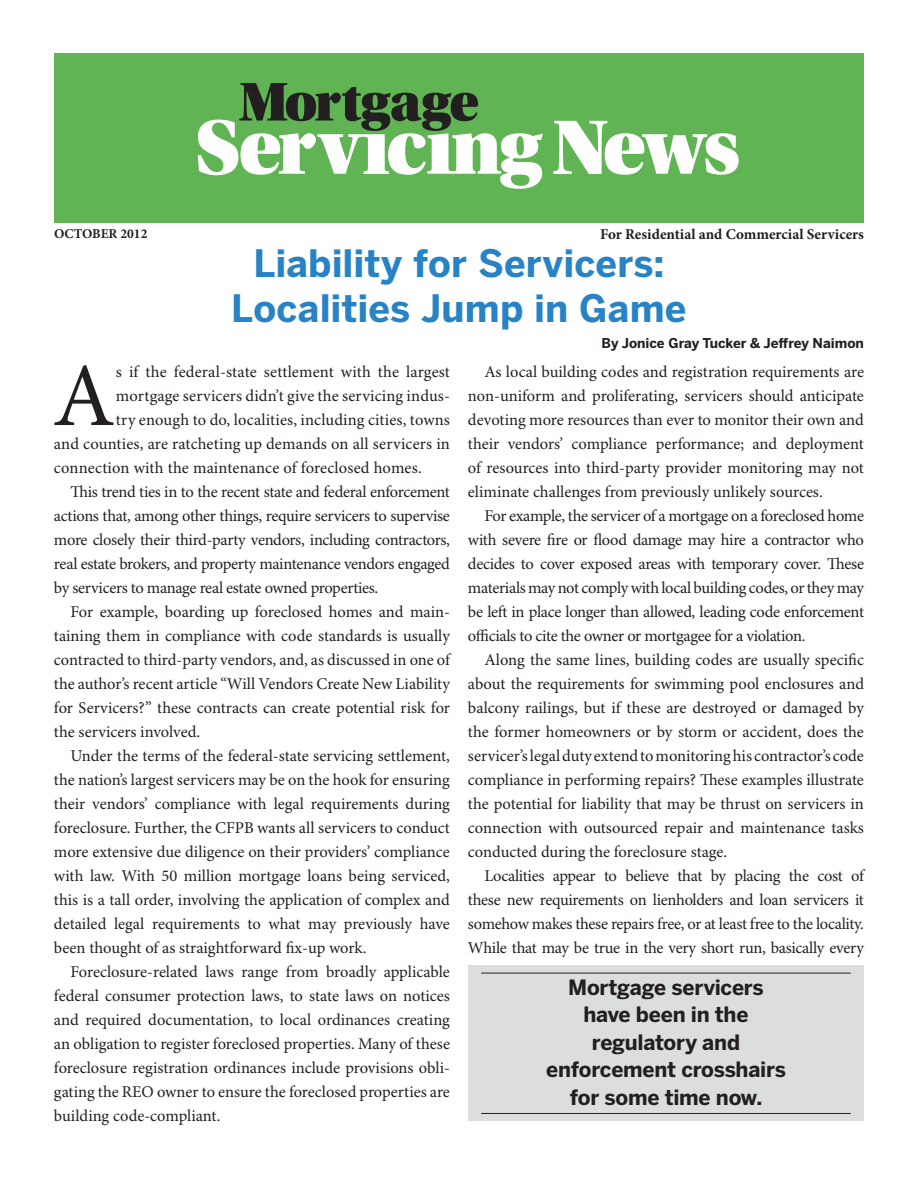
<style>
.page{position:relative;width:918px;height:1188px;background:#fff}
.page>*{position:absolute;margin:0;border:0;box-sizing:border-box;transform-origin:0 0}
.t1{font:90.3px "Minion Pro";color:#231f20}
.t2{font:700 37.5px/45px "Benton Sans";letter-spacing:.005em;color:#2783c5;text-align:center}
.t3{font:700 21px/27.5px "Benton Sans";letter-spacing:-.01em;color:#231f20;text-align:center}
.t4{font:16.5px/24px "Minion Pro";letter-spacing:-.005em;color:#231f20;text-align:justify}
.t5{font:16.5px "Minion Pro";letter-spacing:-.025em;color:#231f20}
.t6{font:700 15px "Minion Pro";color:#231f20}
.t7{font:700 13.5px "Benton Sans";color:#231f20}
.t8{font:700 13.5px "Minion Pro";color:#231f20}
</style>
<div class="page">
<div style="left:54px;top:53px;width:810px;height:170px;background:#60b454"></div>
<svg style="left:553px;top:121px;width:186px;height:54px"></svg>
<svg style="left:198px;top:83px;width:345px;height:106px"></svg>
<div style="left:468px;top:966px;width:396px;height:155px;background:#dcdddf"></div>
<hr style="left:481px;top:973px;width:370px;height:1px;background:#231f20">
<hr style="left:481px;top:1113px;width:370px;height:1px;background:#231f20">
<p class="t8" style="left:54px;top:224px;width:95px">OCTOBER 2012</p>
<p class="t6" style="left:600px;top:223px;width:265px">For Residential and Commercial Servicers</p>
<h2 class="t2" style="left:231px;top:241px;width:457px">Liability for Servicers:<br>Localities Jump in Game</h2>
<p class="t7" style="left:602px;top:336px;width:264px">By Jonice Gray Tucker &amp; Jeffrey Naimon</p>
<h1 class="t1" style="left:53px;top:342px;width:64px">A</h1>
<p class="t4" style="left:116px;top:360px;width:336px">s if the federal-state settlement with the largest</p>
<p class="t4" style="left:116px;top:384px;width:336px">mortgage servicers didn’t give the servicing indus-</p>
<p class="t4" style="left:116px;top:408px;width:336px">try enough to do, localities, including cities, towns</p>
<p class="t4" style="left:54px;top:432px;width:397px">and counties, are ratcheting up demands on all servicers in</p>
<p class="t4" style="left:54px;top:456px;width:369px">connection with the maintenance of foreclosed homes.</p>
<p class="t4" style="left:70px;top:480px;width:381px">This trend ties in to the recent state and federal enforcement</p>
<p class="t4" style="left:54px;top:504px;width:397px">actions that, among other things, require servicers to supervise</p>
<p class="t4" style="left:54px;top:528px;width:398px">more closely their third-party vendors, including contractors,</p>
<p class="t5" style="left:54px;top:554px;width:397px">real estate brokers, and property maintenance vendors engaged</p>
<p class="t4" style="left:54px;top:577px;width:326px">by servicers to manage real estate owned properties.</p>
<p class="t4" style="left:70px;top:601px;width:381px">For example, boarding up foreclosed homes and main-</p>
<p class="t4" style="left:54px;top:625px;width:397px">taining them in compliance with code standards is usually</p>
<p class="t4" style="left:54px;top:649px;width:397px">contracted to third-party vendors, and, as discussed in one of</p>
<p class="t4" style="left:54px;top:673px;width:397px">the author’s recent article “Will Vendors Create New Liability</p>
<p class="t4" style="left:54px;top:697px;width:398px">for Servicers?” these contracts can create potential risk for</p>
<p class="t4" style="left:54px;top:721px;width:148px">the servicers involved.</p>
<p class="t4" style="left:70px;top:745px;width:381px">Under the terms of the federal-state servicing settlement,</p>
<p class="t4" style="left:54px;top:769px;width:397px">the nation’s largest servicers may be on the hook for ensuring</p>
<p class="t4" style="left:54px;top:793px;width:398px">their vendors’ compliance with legal requirements during</p>
<p class="t4" style="left:54px;top:817px;width:398px">foreclosure. Further, the CFPB wants all servicers to conduct</p>
<p class="t4" style="left:54px;top:841px;width:397px">more extensive due diligence on their providers’ compliance</p>
<p class="t4" style="left:54px;top:865px;width:397px">with law. With 50 million mortgage loans being serviced,</p>
<p class="t4" style="left:54px;top:889px;width:397px">this is a tall order, involving the application of complex and</p>
<p class="t4" style="left:54px;top:913px;width:398px">detailed legal requirements to what may previously have</p>
<p class="t4" style="left:54px;top:937px;width:314px">been thought of as straightforward fix-up work.</p>
<p class="t4" style="left:70px;top:961px;width:381px">Foreclosure-related laws range from broadly applicable</p>
<p class="t4" style="left:54px;top:985px;width:397px">federal consumer protection laws, to state laws on notices</p>
<p class="t4" style="left:54px;top:1009px;width:397px">and required documentation, to local ordinances creating</p>
<p class="t4" style="left:54px;top:1033px;width:398px">an obligation to register foreclosed properties. Many of these</p>
<p class="t4" style="left:54px;top:1057px;width:398px">foreclosure registration ordinances include provisions obli-</p>
<p class="t4" style="left:54px;top:1081px;width:397px">gating the REO owner to ensure the foreclosed properties are</p>
<p class="t4" style="left:54px;top:1105px;width:168px">building code-compliant.</p>
<p class="t4" style="left:468px;top:361px;width:398px;text-indent:16px">As local building codes and registration requirements are non-uniform and proliferating, servicers should anticipate devoting more resources than ever to monitor their own and their vendors’ compliance performance; and deployment of resources into third-party provider monitoring may not eliminate challenges from previously unlikely sources.</p>
<p class="t4" style="left:468px;top:505px;width:398px;text-indent:16px">For example, the servicer of a mortgage on a foreclosed home with severe fire or flood damage may hire a contractor who decides to cover exposed areas with temporary cover. These materials may not comply with local building codes, or they may be left in place longer than allowed, leading code enforcement officials to cite the owner or mortgagee for a violation.</p>
<p class="t4" style="left:468px;top:649px;width:398px;text-indent:16px">Along the same lines, building codes are usually specific about the requirements for swimming pool enclosures and balcony railings, but if these are destroyed or damaged by the former homeowners or by storm or accident, does the servicer’s legal duty extend to monitoring his contractor’s code compliance in performing repairs? These examples illustrate the potential for liability that may be thrust on servicers in connection with outsourced repair and maintenance tasks conducted during the foreclosure stage.</p>
<p class="t4" style="left:468px;top:865px;width:398px;text-indent:16px">Localities appear to believe that by placing the cost of these new requirements on lienholders and loan servicers it somehow makes these repairs free, or at least free to the locality.<br>While that may be true in the very short run, basically every</p>
<p class="t3" style="left:546px;top:973px;width:241px">Mortgage servicers have been in the regulatory and enforcement crosshairs for some time now.</p>
</div>
